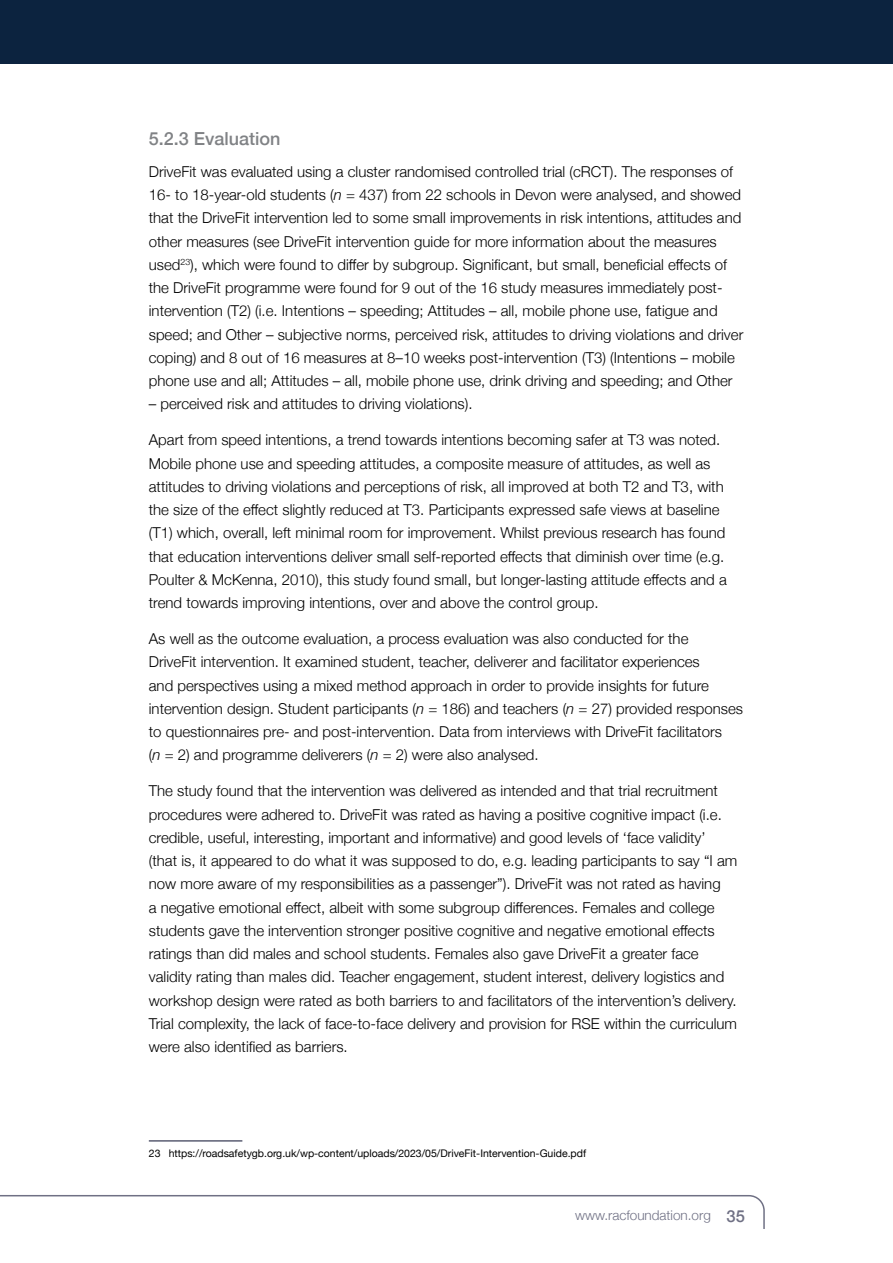
<style>
.page{position:relative;width:893px;height:1263px;background:#0c233f}
.page>*{position:absolute;margin:0;border:0;box-sizing:border-box;transform-origin:0 0}
.t1{font:500 18px "Helvetica Neue";color:#808285}
.t2{font:300 15px/23.2px "Helvetica Neue";color:#000}
.t3{font:300 13.5px "Helvetica Neue";color:#6f7084}
.t4{font:10.5px "Helvetica Neue";color:#000}
.s1{font-style:italic}
.s2{font-weight:500;font-size:16.5px}
</style>
<div class="page">
<div style="left:0;top:65px;width:893px;height:1198px;background:#fff"></div>
<hr style="left:0;top:1195px;width:730px;height:1px;background:#6f7084">
<svg style="left:728px;top:1195px;width:37px;height:34px"></svg>
<hr style="left:149px;top:1140px;width:93px;height:1px;background:#5b5e73">
<p class="t1" style="left:149px;top:124px;width:133px">5.2.3 Evaluation</p>
<p class="t2" style="left:149px;top:159px;width:596px">DriveFit was evaluated using a cluster randomised controlled trial (cRCT). The responses of 16- to 18-year-old students (<span class="s1">n</span> = 437) from 22 schools in Devon were analysed, and showed that the DriveFit intervention led to some small improvements in risk intentions, attitudes and other measures (see DriveFit intervention guide for more information about the measures used<sup>23</sup>), which were found to differ by subgroup. Significant, but small, beneficial effects of the DriveFit programme were found for 9 out of the 16 study measures immediately post&shy;intervention (T2) (i.e. Intentions – speeding; Attitudes – all, mobile phone use, fatigue and speed; and Other – subjective norms, perceived risk, attitudes to driving violations and driver coping) and 8 out of 16 measures at 8–10 weeks post-intervention (T3) (Intentions – mobile phone use and all; Attitudes – all, mobile phone use, drink driving and speeding; and Other</p>
<p class="t2" style="left:149px;top:391px;width:325px">– perceived risk and attitudes to driving violations).</p>
<p class="t2" style="left:149px;top:427px;width:579px">Apart from speed intentions, a trend towards intentions becoming safer at T3 was noted.<br>Mobile phone use and speeding attitudes, a composite measure of attitudes, as well as attitudes to driving violations and perceptions of risk, all improved at both T2 and T3, with the size of the effect slightly reduced at T3. Participants expressed safe views at baseline (T1) which, overall, left minimal room for improvement. Whilst previous research has found that education interventions deliver small self-reported effects that diminish over time (e.g.<br>Poulter &amp; McKenna, 2010), this study found small, but longer-lasting attitude effects and a trend towards improving intentions, over and above the control group.</p>
<p class="t2" style="left:149px;top:626px;width:596px">As well as the outcome evaluation, a process evaluation was also conducted for the<br>DriveFit intervention. It examined student, teacher, deliverer and facilitator experiences<br>and perspectives using a mixed method approach in order to provide insights for future intervention design. Student participants (<span class="s1">n =</span> 186) and teachers (<span class="s1">n</span> = 27) provided responses to questionnaires pre- and post-intervention. Data from interviews with DriveFit facilitators<br>(<span class="s1">n</span> = 2) and programme deliverers (<span class="s1">n</span> = 2) were also analysed.</p>
<p class="t2" style="left:149px;top:778px;width:590px">The study found that the intervention was delivered as intended and that trial recruitment procedures were adhered to. DriveFit was rated as having a positive cognitive impact (i.e. credible, useful, interesting, important and informative) and good levels of ‘face validity’ (that is, it appeared to do what it was supposed to do, e.g. leading participants to say “I am now more aware of my responsibilities as a passenger”). DriveFit was not rated as having<br>a negative emotional effect, albeit with some subgroup differences. Females and college students gave the intervention stronger positive cognitive and negative emotional effects ratings than did males and school students. Females also gave DriveFit a greater face validity rating than males did. Teacher engagement, student interest, delivery logistics and workshop design were rated as both barriers to and facilitators of the intervention’s delivery.<br>Trial complexity, the lack of face-to-face delivery and provision for RSE within the curriculum were also identified as barriers.</p>
<p class="t4" style="left:149px;top:1145px;width:439px">23 https://roadsafetygb.org.uk/wp-content/uploads/2023/05/DriveFit-Intervention-Guide.pdf</p>
<p class="t3" style="left:575px;top:1204px;width:171px">www.racfoundation.org <span class="s2">35</span></p>
</div>
